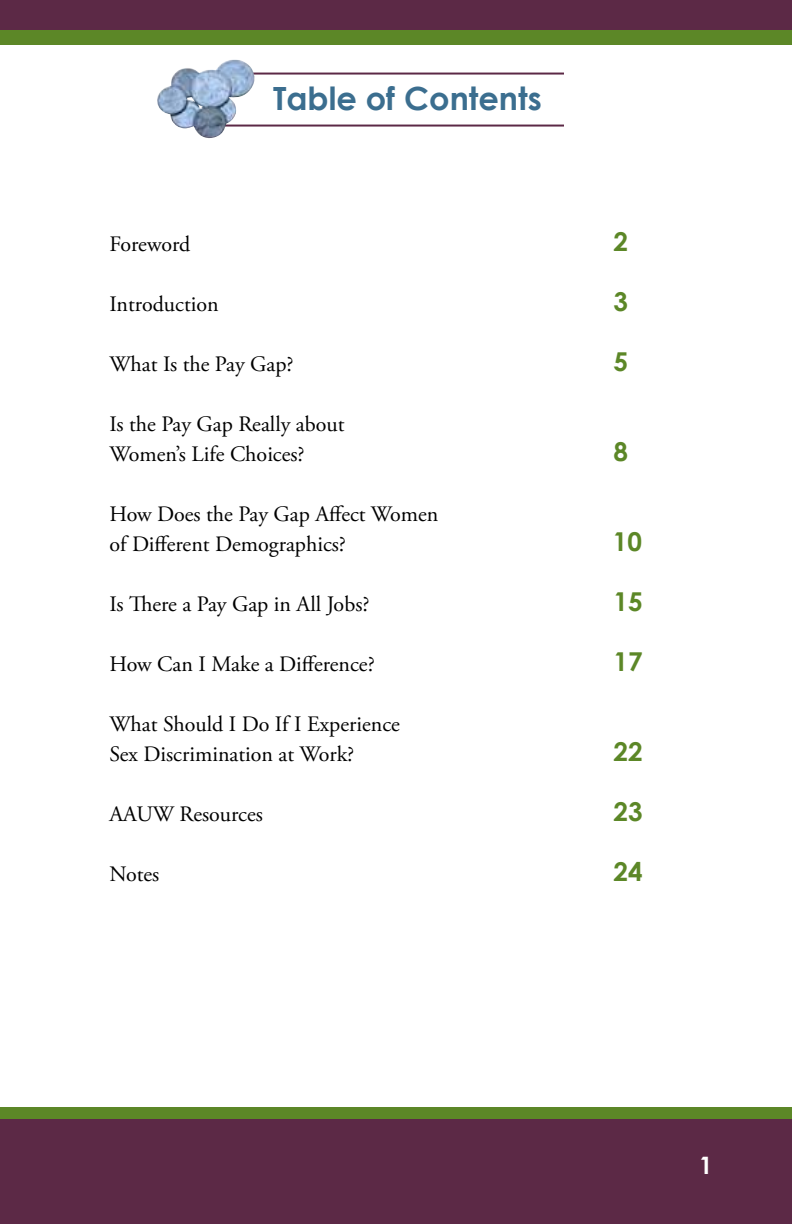
<style>
.page{position:relative;width:792px;height:1224px;background:#fff}
.page>*{position:absolute;margin:0;border:0;box-sizing:border-box;transform-origin:0 0}
.t1{font:700 32px "Century Gothic";color:#3b6e8f}
.t2{font:700 26px "Century Gothic";color:#5c8727}
.t3{font:700 24px "Century Gothic";color:#fff}
.t4{font:22px/30px "Adobe Garamond Pro";color:#000}
</style>
<div class="page">
<div style="left:0;top:1107px;width:792px;height:117px;background:#5c8727"></div>
<div style="left:0;top:1119px;width:792px;height:105px;background:#5c2946"></div>
<div style="left:0;top:0;width:792px;height:45px;background:#5c8727"></div>
<div style="left:0;top:0;width:792px;height:30px;background:#5c2946"></div>
<div style="left:207px;top:73px;width:367px;height:54px;border:2px solid #5c2946"></div>
<img style="left:157px;top:59px;width:98px;height:79px">
<div style="left:564px;top:70px;width:56px;height:71px;background:#fff"></div>
<h1 class="t1" style="left:273px;top:78px;width:270px">Table of Contents</h1>
<p class="t4" style="left:109px;top:230px;width:83px">Foreword</p>
<p class="t2" style="left:613px;top:226px;width:16px">2</p>
<p class="t4" style="left:109px;top:290px;width:111px">Introduction</p>
<p class="t2" style="left:613px;top:286px;width:16px">3</p>
<p class="t4" style="left:109px;top:350px;width:186px">What Is the Pay Gap?</p>
<p class="t2" style="left:613px;top:346px;width:16px">5</p>
<p class="t4" style="left:109px;top:410px;width:237px">Is the Pay Gap Really about<br>Women’s Life Choices?</p>
<p class="t2" style="left:613px;top:436px;width:16px">8</p>
<p class="t4" style="left:109px;top:500px;width:331px">How Does the Pay Gap Affect Women of Different Demographics?</p>
<p class="t2" style="left:613px;top:526px;width:31px">10</p>
<p class="t4" style="left:109px;top:590px;width:262px">Is There a Pay Gap in All Jobs?</p>
<p class="t2" style="left:613px;top:586px;width:31px">15</p>
<p class="t4" style="left:109px;top:650px;width:267px">How Can I Make a Difference?</p>
<p class="t2" style="left:613px;top:646px;width:31px">17</p>
<p class="t4" style="left:109px;top:710px;width:292px">What Should I Do If I Experience<br>Sex Discrimination at Work?</p>
<p class="t2" style="left:613px;top:736px;width:31px">22</p>
<p class="t4" style="left:109px;top:800px;width:155px">AAUW Resources</p>
<p class="t2" style="left:613px;top:796px;width:31px">23</p>
<p class="t4" style="left:109px;top:860px;width:51px">Notes</p>
<p class="t2" style="left:613px;top:856px;width:31px">24</p>
<p class="t3" style="left:699px;top:1150px;width:15px">1</p>
</div>
